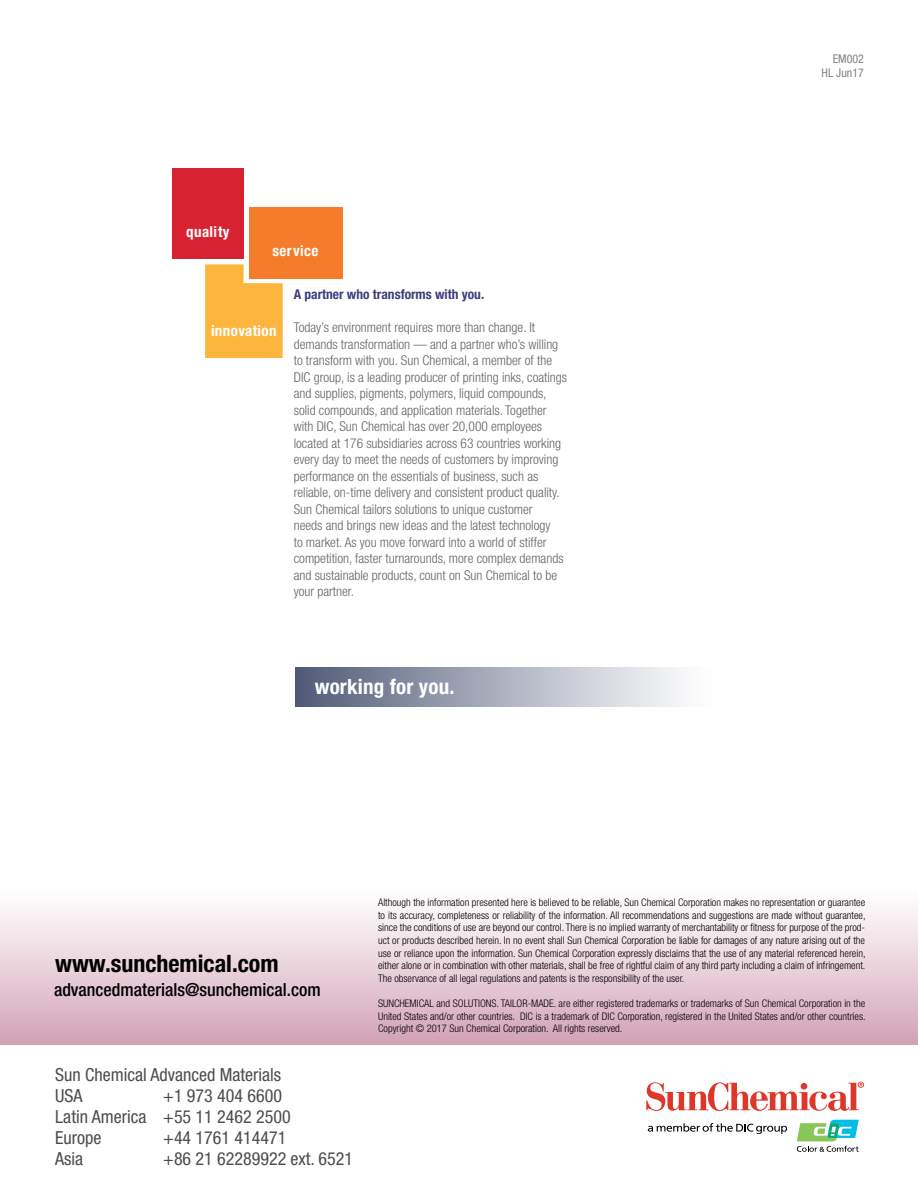
<style>
.page{position:relative;width:918px;height:1188px;background:#fff}
.page>*{position:absolute;margin:0;border:0;box-sizing:border-box;transform-origin:0 0}
.t1{font:700 condensed 24px "Helvetica Neue LT Std";color:#000}
.t2{font:700 condensed 21px "Helvetica Neue LT Std";letter-spacing:.01em;color:#fff}
.t3{font:condensed 18px/21px "Helvetica Neue LT Std";color:#4d4d4f}
.t4{font:500 condensed 18px "Helvetica Neue LT Std";color:#000}
.t5{font:700 condensed 15px "Helvetica Neue LT Std";letter-spacing:.025em;color:#fff}
.t6{font:300 condensed 13.5px/16.5px "Helvetica Neue LT Std";color:#636466}
.t7{font:700 condensed 13.5px "Helvetica Neue LT Std";color:#3e407a}
.t8{font:condensed 12px/14.4px "Helvetica Neue LT Std";color:#808285;text-align:right}
.t9{font:300 condensed 10.5px/12.6px "Helvetica Neue LT Std";color:#000;text-align:justify}
</style>
<div class="page">
<svg style="left:646px;top:1082px;width:218px;height:29px"></svg>
<div style="left:801px;top:1083px;width:6px;height:7px;background:#dc3728;border-radius:50%"></div>
<svg style="left:648px;top:1123px;width:139px;height:11px"></svg>
<svg style="left:797px;top:1120px;width:62px;height:32px"></svg>
<div style="left:0;top:886px;width:918px;height:159px;background:linear-gradient(to bottom,#fff,#d3a3b6)"></div>
<div style="left:295px;top:667px;width:456px;height:39px;background:linear-gradient(to right,#555f7c,#fff)"></div>
<svg style="left:205px;top:264px;width:78px;height:94px;background:#fcb745"></svg>
<div style="left:249px;top:207px;width:93px;height:71px;background:#f47b29"></div>
<div style="left:172px;top:169px;width:72px;height:90px;background:#d82231"></div>
<h3 class="t5" style="left:186px;top:223px;width:45px">quality</h3>
<h3 class="t5" style="left:273px;top:242px;width:47px">service</h3>
<h3 class="t5" style="left:211px;top:321px;width:67px">innovation</h3>
<p class="t7" style="left:294px;top:286px;width:192px">A partner who transforms with you.</p>
<p class="t6" style="left:294px;top:319px;width:275px">Today’s environment requires more than change. It demands transformation — and a partner who’s willing to transform with you. Sun Chemical, a member of the DIC group, is a leading producer of printing inks, coatings and supplies, pigments, polymers, liquid compounds, solid compounds, and application materials. Together with DIC, Sun Chemical has over 20,000 employees located at 176 subsidiaries across 63 countries working every day to meet the needs of customers by improving performance on the essentials of business, such as reliable, on-time delivery and consistent product quality.<br>Sun Chemical tailors solutions to unique customer<br>needs and brings new ideas and the latest technology<br>to market. As you move forward into a world of stiffer competition, faster turnarounds, more complex demands and sustainable products, count on Sun Chemical to be your partner.</p>
<h2 class="t2" style="left:315px;top:674px;width:141px">working for you.</h2>
<p class="t8" style="left:822px;top:51px;width:44px">EM002<br>HL Jun17</p>
<h1 class="t1" style="left:55px;top:949px;width:225px">www.sunchemical.com</h1>
<h3 class="t4" style="left:54px;top:979px;width:268px">advancedmaterials@sunchemical.com</h3>
<h3 class="t3" style="left:55px;top:1064px;width:228px">Sun Chemical Advanced Materials<br>USA</h3>
<h3 class="t3" style="left:55px;top:1085px;width:237px;text-indent:108px">+1 973 404 6600<br>Latin America +55 11 2462 2500<br>Europe</h3>
<h3 class="t3" style="left:163px;top:1127px;width:125px">+44 1761 414471</h3>
<h3 class="t3" style="left:55px;top:1148px;width:29px">Asia</h3>
<h3 class="t3" style="left:163px;top:1148px;width:191px">+86 21 62289922 ext. 6521</h3>
<p class="t9" style="left:378px;top:896px;width:489px">Although the information presented here is believed to be reliable, Sun Chemical Corporation makes no representation or guarantee to its accuracy, completeness or reliability of the information. All recommendations and suggestions are made without guarantee, since the conditions of use are beyond our control. There is no implied warranty of merchantability or fitness for purpose of the prod&shy;uct or products described herein. In no event shall Sun Chemical Corporation be liable for damages of any nature arising out of the use or reliance upon the information. Sun Chemical Corporation expressly disclaims that the use of any material referenced herein, either alone or in combination with other materials, shall be free of rightful claim of any third party including a claim of infringement.<br>The observance of all legal regulations and patents is the responsibility of the user.</p>
<p class="t9" style="left:378px;top:997px;width:489px">SUNCHEMICAL and SOLUTIONS. TAILOR-MADE. are either registered trademarks or trademarks of Sun Chemical Corporation in the United States and/or other countries. DIC is a trademark of DIC Corporation, registered in the United States and/or other countries.<br>Copyright © 2017 Sun Chemical Corporation. All rights reserved.</p>
</div>
